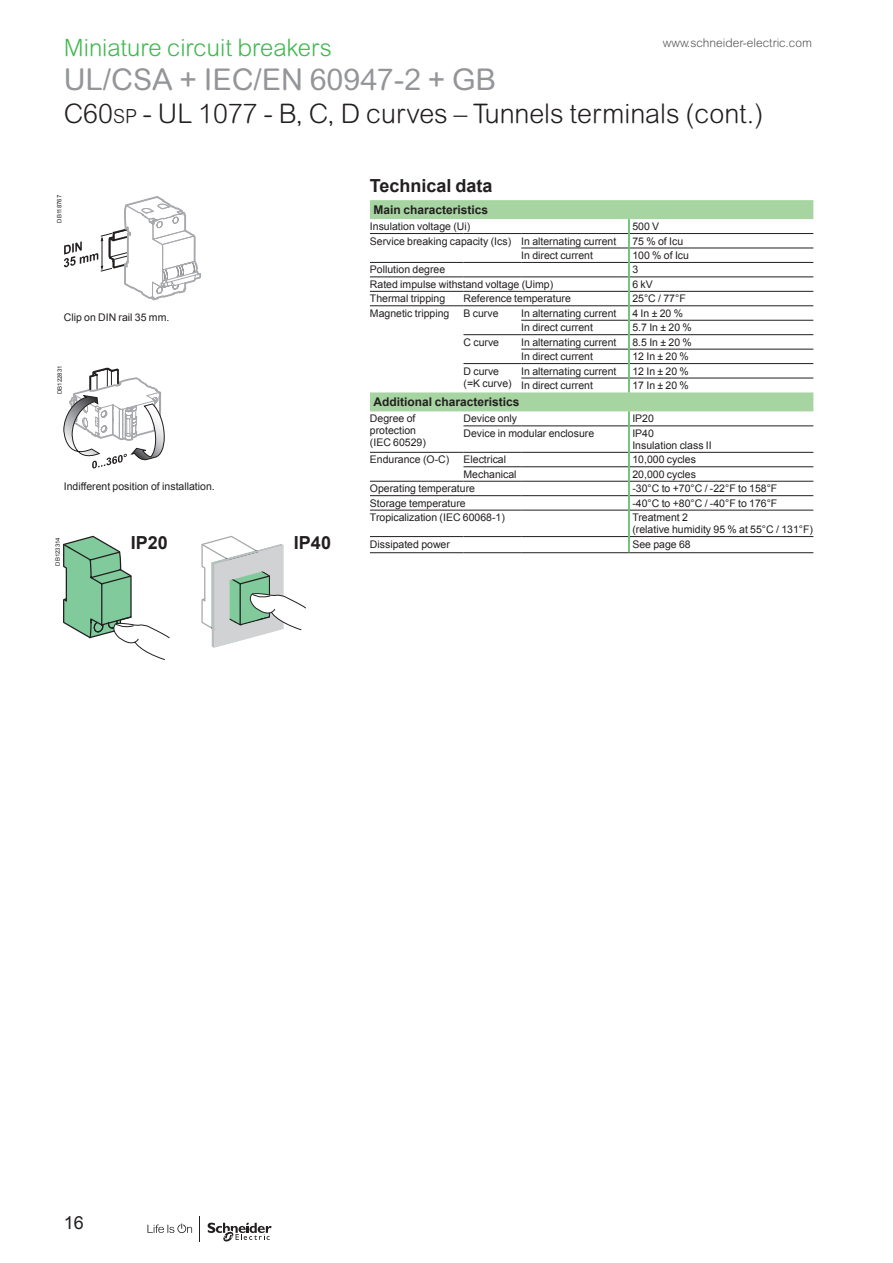
<style>
.page{position:relative;width:893px;height:1263px;background:#fff}
.page>*{position:absolute;margin:0;border:0;box-sizing:border-box;transform-origin:0 0}
.t1{font:30px "Arial Rounded MT Pro";color:#939598}
.t2{font:300 27px "Arial Rounded MT Pro";color:#231f20}
.t3{font:300 24px "Arial Rounded MT Pro";color:#42b751}
.t4{font:700 18px "Arial";color:#231f20}
.t5{font:18px "Arial";color:#231f20}
.t6{font:700 12px "Arial";color:#231f20}
.t7{font:300 12px "Arial Rounded MT Pro";color:#57585a}
.t8{font:10.5px/12px "Arial";color:#231f20}
.t9{font:6px "Arial";color:#231f20}
.s1{font-size:19.5px}
</style>
<div class="page">
<svg style="left:147px;top:1223px;width:45px;height:10px"></svg>
<svg style="left:208px;top:1222px;width:64px;height:20px"></svg>
<svg style="left:64px;top:196px;width:137px;height:104px"></svg>
<svg style="left:64px;top:368px;width:100px;height:100px"></svg>
<svg style="left:370px;top:200px;width:443px;height:211px"></svg>
<hr style="left:370px;top:536px;width:93px;height:1px;background:#231f20">
<hr style="left:463px;top:536px;width:58px;height:1px;background:#231f20">
<hr style="left:521px;top:536px;width:107px;height:1px;background:#231f20">
<hr style="left:370px;top:552px;width:93px;height:1px;background:#231f20">
<hr style="left:463px;top:552px;width:58px;height:1px;background:#231f20">
<hr style="left:521px;top:552px;width:108px;height:1px;background:#231f20">
<hr style="left:463px;top:466px;width:58px;height:1px;background:#231f20">
<hr style="left:521px;top:466px;width:107px;height:1px;background:#231f20">
<hr style="left:630px;top:466px;width:183px;height:1px;background:#231f20">
<hr style="left:370px;top:481px;width:93px;height:1px;background:#231f20">
<hr style="left:463px;top:481px;width:58px;height:1px;background:#231f20">
<hr style="left:521px;top:481px;width:107px;height:1px;background:#231f20">
<hr style="left:630px;top:481px;width:183px;height:1px;background:#231f20">
<hr style="left:370px;top:495px;width:93px;height:1px;background:#231f20">
<hr style="left:463px;top:495px;width:58px;height:1px;background:#231f20">
<hr style="left:521px;top:495px;width:107px;height:1px;background:#231f20">
<hr style="left:630px;top:495px;width:183px;height:1px;background:#231f20">
<hr style="left:370px;top:510px;width:93px;height:1px;background:#231f20">
<hr style="left:463px;top:510px;width:58px;height:1px;background:#231f20">
<hr style="left:521px;top:510px;width:107px;height:1px;background:#231f20">
<hr style="left:630px;top:510px;width:183px;height:1px;background:#231f20">
<hr style="left:630px;top:536px;width:183px;height:1px;background:#231f20">
<hr style="left:629px;top:552px;width:184px;height:1px;background:#231f20">
<hr style="left:370px;top:452px;width:93px;height:1px;background:#231f20">
<hr style="left:463px;top:452px;width:58px;height:1px;background:#231f20">
<hr style="left:521px;top:452px;width:107px;height:1px;background:#231f20">
<hr style="left:630px;top:452px;width:183px;height:1px;background:#231f20">
<hr style="left:463px;top:426px;width:58px;height:1px;background:#231f20">
<hr style="left:521px;top:426px;width:107px;height:1px;background:#231f20">
<hr style="left:630px;top:426px;width:183px;height:1px;background:#231f20">
<hr style="left:521px;top:248px;width:107px;height:1px;background:#231f20">
<hr style="left:630px;top:248px;width:183px;height:1px;background:#231f20">
<hr style="left:370px;top:262px;width:93px;height:1px;background:#231f20">
<hr style="left:463px;top:262px;width:58px;height:1px;background:#231f20">
<hr style="left:521px;top:262px;width:107px;height:1px;background:#231f20">
<hr style="left:630px;top:262px;width:183px;height:1px;background:#231f20">
<hr style="left:370px;top:277px;width:93px;height:1px;background:#231f20">
<hr style="left:463px;top:277px;width:58px;height:1px;background:#231f20">
<hr style="left:521px;top:277px;width:107px;height:1px;background:#231f20">
<hr style="left:630px;top:277px;width:183px;height:1px;background:#231f20">
<hr style="left:370px;top:291px;width:93px;height:1px;background:#231f20">
<hr style="left:463px;top:291px;width:58px;height:1px;background:#231f20">
<hr style="left:521px;top:291px;width:107px;height:1px;background:#231f20">
<hr style="left:630px;top:291px;width:183px;height:1px;background:#231f20">
<hr style="left:463px;top:305px;width:58px;height:1px;background:#231f20">
<hr style="left:521px;top:305px;width:107px;height:1px;background:#231f20">
<hr style="left:370px;top:305px;width:93px;height:1px;background:#231f20">
<hr style="left:521px;top:320px;width:107px;height:1px;background:#231f20">
<hr style="left:463px;top:334px;width:58px;height:1px;background:#231f20">
<hr style="left:521px;top:334px;width:107px;height:1px;background:#231f20">
<hr style="left:521px;top:349px;width:107px;height:1px;background:#231f20">
<hr style="left:463px;top:363px;width:58px;height:1px;background:#231f20">
<hr style="left:521px;top:363px;width:107px;height:1px;background:#231f20">
<hr style="left:521px;top:378px;width:107px;height:1px;background:#231f20">
<hr style="left:370px;top:233px;width:93px;height:1px;background:#231f20">
<hr style="left:463px;top:233px;width:58px;height:1px;background:#231f20">
<hr style="left:521px;top:233px;width:107px;height:1px;background:#231f20">
<hr style="left:630px;top:233px;width:183px;height:1px;background:#231f20">
<hr style="left:630px;top:305px;width:183px;height:1px;background:#231f20">
<hr style="left:630px;top:320px;width:183px;height:1px;background:#231f20">
<hr style="left:630px;top:334px;width:183px;height:1px;background:#231f20">
<hr style="left:630px;top:349px;width:183px;height:1px;background:#231f20">
<hr style="left:630px;top:363px;width:183px;height:1px;background:#231f20">
<hr style="left:630px;top:378px;width:183px;height:1px;background:#231f20">
<svg style="left:628px;top:219px;width:2px;height:173px"></svg>
<svg style="left:628px;top:411px;width:2px;height:15px"></svg>
<hr style="left:628px;top:426px;width:2px;height:26px;background:#42b751">
<svg style="left:628px;top:452px;width:2px;height:58px"></svg>
<hr style="left:628px;top:510px;width:2px;height:27px;background:#42b751">
<svg style="left:628px;top:537px;width:2px;height:15px"></svg>
<svg style="left:63px;top:536px;width:107px;height:124px"></svg>
<svg style="left:201px;top:536px;width:105px;height:112px"></svg>
<h3 class="t3" style="left:64px;top:34px;width:270px">Miniature circuit breakers</h3>
<p class="t7" style="left:663px;top:36px;width:151px">www.schneider-electric.com</p>
<h1 class="t1" style="left:64px;top:62px;width:434px">UL/CSA + IEC/EN 60947-2 + GB</h1>
<h2 class="t2" style="left:64px;top:97px;width:701px">C60<span class="s1">SP</span> - UL 1077 - B, C, D curves – Tunnels terminals (cont.)</h2>
<p class="t9" style="left:55px;top:223px;width:29px;rotate:-90deg">DB118767</p>
<p class="t8" style="left:64px;top:311px;width:107px">Clip on DIN rail 35 mm.</p>
<p class="t9" style="left:56px;top:394px;width:30px;rotate:-90deg">DB122831</p>
<h3 class="t4" style="left:370px;top:174px;width:124px">Technical data</h3>
<p class="t6" style="left:373px;top:202px;width:116px">Main characteristics</p>
<p class="t8" style="left:370px;top:221px;width:102px">Insulation voltage (Ui)</p>
<p class="t8" style="left:632px;top:221px;width:28px">500 V</p>
<p class="t8" style="left:370px;top:235px;width:248px">Service breaking capacity (Ics) In alternating current</p>
<p class="t8" style="left:632px;top:235px;width:52px">75 % of Icu</p>
<p class="t8" style="left:521px;top:249px;width:73px">In direct current</p>
<p class="t8" style="left:632px;top:249px;width:58px">100 % of Icu</p>
<p class="t8" style="left:370px;top:264px;width:77px">Pollution degree</p>
<p class="t8" style="left:632px;top:264px;width:7px">3</p>
<p class="t8" style="left:370px;top:278px;width:185px">Rated impulse withstand voltage (Uimp)</p>
<p class="t8" style="left:632px;top:278px;width:22px">6 kV</p>
<p class="t8" style="left:370px;top:293px;width:77px">Thermal tripping</p>
<p class="t8" style="left:463px;top:293px;width:109px">Reference temperature</p>
<p class="t8" style="left:632px;top:293px;width:55px">25°C / 77°F</p>
<p class="t8" style="left:370px;top:307px;width:81px">Magnetic tripping</p>
<p class="t8" style="left:463px;top:307px;width:37px">B curve</p>
<p class="t8" style="left:521px;top:307px;width:97px">In alternating current</p>
<p class="t8" style="left:632px;top:307px;width:52px">4 In ± 20 %</p>
<p class="t8" style="left:521px;top:322px;width:73px">In direct current</p>
<p class="t8" style="left:632px;top:322px;width:61px">5.7 In ± 20 %</p>
<p class="t8" style="left:463px;top:336px;width:37px">C curve</p>
<p class="t8" style="left:521px;top:336px;width:97px">In alternating current</p>
<p class="t8" style="left:632px;top:336px;width:61px">8.5 In ± 20 %</p>
<p class="t8" style="left:521px;top:351px;width:73px">In direct current</p>
<p class="t8" style="left:632px;top:351px;width:58px">12 In ± 20 %</p>
<p class="t8" style="left:463px;top:365px;width:50px">D curve (=K curve)</p>
<p class="t8" style="left:521px;top:365px;width:97px">In alternating current</p>
<p class="t8" style="left:632px;top:365px;width:58px">12 In ± 20 %</p>
<p class="t8" style="left:521px;top:379px;width:73px">In direct current</p>
<p class="t8" style="left:632px;top:379px;width:58px">17 In ± 20 %</p>
<p class="t6" style="left:373px;top:394px;width:148px">Additional characteristics</p>
<p class="t8" style="left:370px;top:413px;width:58px">Degree of protection (IEC 60529)</p>
<p class="t8" style="left:463px;top:413px;width:55px">Device only</p>
<p class="t8" style="left:632px;top:413px;width:23px">IP20</p>
<p class="t8" style="left:463px;top:427px;width:132px">Device in modular enclosure</p>
<p class="t8" style="left:632px;top:427px;width:81px">IP40<br>Insulation class II</p>
<p class="t8" style="left:370px;top:454px;width:81px">Endurance (O-C)</p>
<p class="t8" style="left:463px;top:454px;width:44px">Electrical</p>
<p class="t8" style="left:632px;top:454px;width:65px">10,000 cycles</p>
<p class="t8" style="left:463px;top:468px;width:55px">Mechanical</p>
<p class="t8" style="left:632px;top:468px;width:65px">20,000 cycles</p>
<p class="t8" style="left:370px;top:483px;width:107px">Operating temperature</p>
<p class="t8" style="left:632px;top:483px;width:146px">-30°C to +70°C / -22°F to 158°F</p>
<p class="t8" style="left:370px;top:497px;width:97px">Storage temperature</p>
<p class="t8" style="left:632px;top:497px;width:146px">-40°C to +80°C / -40°F to 176°F</p>
<p class="t8" style="left:370px;top:512px;width:136px">Tropicalization (IEC 60068-1)</p>
<p class="t8" style="left:632px;top:512px;width:182px">Treatment 2<br>(relative humidity 95 % at 55°C / 131°F)</p>
<p class="t8" style="left:64px;top:480px;width:152px">Indifferent position of installation.</p>
<h3 class="t4" style="left:131px;top:531px;width:39px">IP20</h3>
<h3 class="t4" style="left:294px;top:531px;width:39px">IP40</h3>
<p class="t8" style="left:370px;top:539px;width:81px">Dissipated power</p>
<p class="t8" style="left:632px;top:538px;width:60px">See page 68</p>
<p class="t9" style="left:54px;top:566px;width:30px;rotate:-90deg">DB123314</p>
<h3 class="t5" style="left:64px;top:1211px;width:22px">16</h3>
</div>
